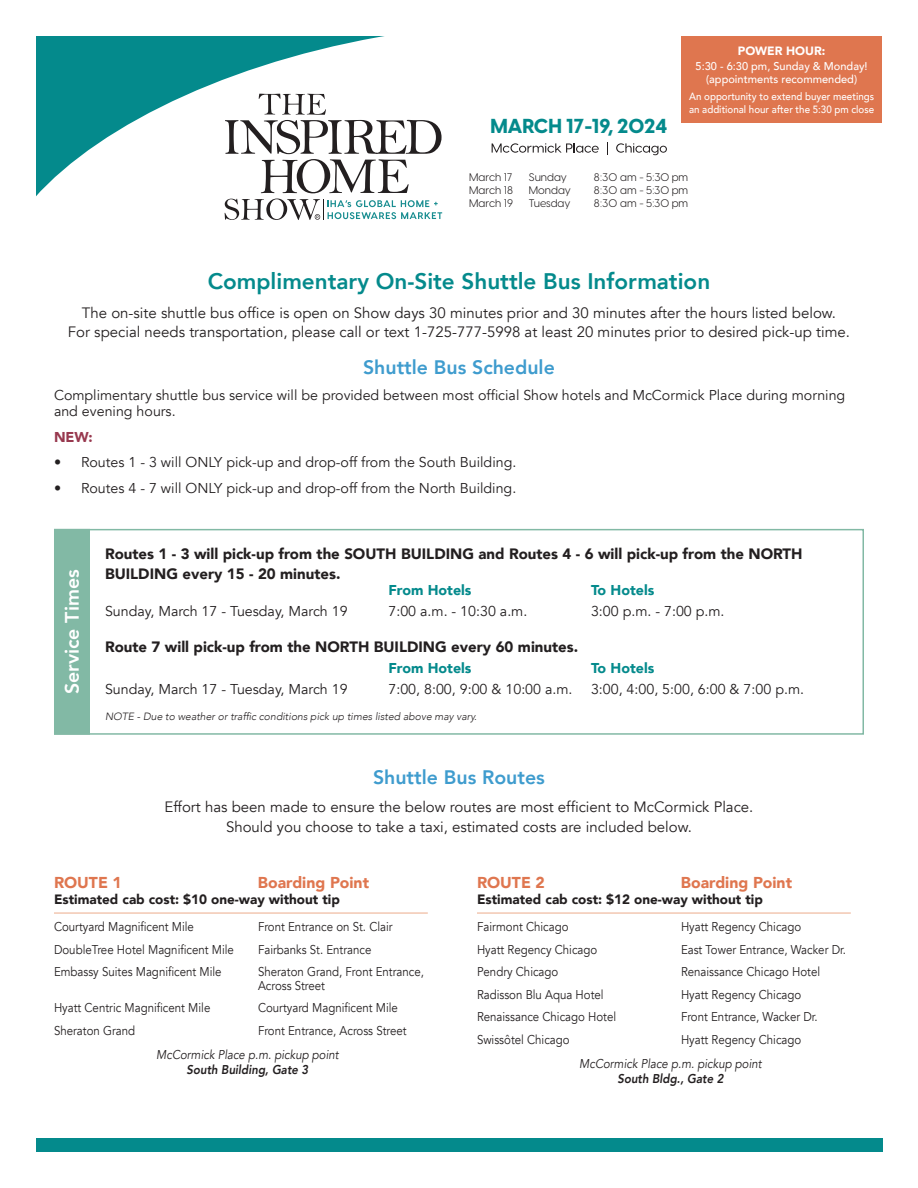
<style>
.page{position:relative;width:918px;height:1188px;background:#fff}
.page>*{position:absolute;margin:0;border:0;box-sizing:border-box;transform-origin:0 0}
.t1{font:800 22.5px "Avenir";color:#048a8c}
.t2{font:800 19.95px "Visby CF";color:#048a8c}
.t3{font:800 19.5px "Avenir";color:#3f9cce}
.t4{font:800 19.5px "Avenir";color:#fff}
.t5{font:900 15.75px "Avenir";color:#df764f}
.t6{font:15px/19.5px "Avenir";color:#231f20;text-align:center}
.t7{font:900 15px/19.5px "Avenir";color:#231f20}
.t8{font:14.25px/16.5px "Avenir";color:#231f20}
.t9{font:900 14.25px "Avenir";color:#048a8c}
.t10{font:900 14.25px "Avenir";color:#98394f}
.t11{font:900 13.5px "Avenir";color:#231f20}
.t12{font:12.75px/13.5px "Avenir";color:#231f20;scale:.9 1}
.t13{font:italic 12.75px "Avenir";color:#231f20;scale:.9 1}
.t14{font:italic 800 12.75px "Avenir";color:#231f20;scale:.9 1}
.t15{font:900 12px "Avenir";color:#fff}
.t16{font:500 11.25px/13px "Avenir";color:#fff;text-align:center}
.t17{font:10.95px "Visby CF";color:#231f20}
.t18{font:500 10.5px/13px "Avenir";color:#fff;scale:.93 1}
.t19{font:italic 300 10.5px "Avenir";color:#231f20}
</style>
<div class="page">
<svg style="left:36px;top:36px;width:349px;height:170px"></svg>
<div style="left:36px;top:1138px;width:846px;height:14px;background:#048a8c"></div>
<svg style="left:225px;top:94px;width:217px;height:99px"></svg>
<svg style="left:225px;top:199px;width:217px;height:21px"></svg>
<svg style="left:492px;top:143px;width:107px;height:10px"></svg>
<svg style="left:607px;top:142px;width:1px;height:13px"></svg>
<svg style="left:616px;top:143px;width:51px;height:12px"></svg>
<div style="left:681px;top:36px;width:201px;height:87px;background:#df764f"></div>
<hr style="left:54px;top:912px;width:374px;height:2px;background:#eeb598">
<hr style="left:477px;top:912px;width:374px;height:2px;background:#eeb598">
<div style="left:54px;top:529px;width:810px;height:206px;border:2px solid #82b9a5"></div>
<div style="left:55px;top:530px;width:34px;height:204px;background:#82b9a5"></div>
<div style="left:54px;top:529px;width:36px;height:206px;border:2px solid #82b9a5"></div>
<p class="t15" style="left:738px;top:44px;width:89px">POWER HOUR:</p>
<p class="t16" style="left:696px;top:61px;width:174px">5:30 - 6:30 pm, Sunday &amp; Monday! (appointments recommended)</p>
<p class="t18" style="left:689px;top:91px;width:200px">An opportunity to extend buyer meetings an additional hour after the 5:30 pm close</p>
<h2 class="t2" style="left:491px;top:117px;width:178px">MARCH 17-19, 2024</h2>
<p class="t17" style="left:469px;top:172px;width:45px">March 17</p>
<p class="t17" style="left:529px;top:172px;width:40px">Sunday</p>
<p class="t17" style="left:594px;top:172px;width:96px">8:30 am - 5:30 pm</p>
<p class="t17" style="left:469px;top:185px;width:45px">March 18</p>
<p class="t17" style="left:529px;top:185px;width:44px">Monday</p>
<p class="t17" style="left:594px;top:185px;width:96px">8:30 am - 5:30 pm</p>
<p class="t17" style="left:469px;top:198px;width:45px">March 19</p>
<p class="t17" style="left:529px;top:198px;width:43px">Tuesday</p>
<p class="t17" style="left:594px;top:198px;width:96px">8:30 am - 5:30 pm</p>
<h1 class="t1" style="left:208px;top:272px;width:504px">Complimentary On-Site Shuttle Bus Information</h1>
<p class="t6" style="left:68px;top:303px;width:784px">The on-site shuttle bus office is open on Show days 30 minutes prior and 30 minutes after the hours listed below.<br>For special needs transportation, please call or text 1-725-777-5998 at least 20 minutes prior to desired pick-up time.</p>
<h3 class="t3" style="left:363px;top:359px;width:193px">Shuttle Bus Schedule</h3>
<p class="t8" style="left:54px;top:387px;width:793px">Complimentary shuttle bus service will be provided between most official Show hotels and McCormick Place during morning and evening hours.</p>
<p class="t10" style="left:54px;top:430px;width:40px">NEW:</p>
<p class="t8" style="left:54px;top:455px;width:464px">• Routes 1 - 3 will ONLY pick-up and drop-off from the South Building.</p>
<p class="t8" style="left:54px;top:481px;width:464px">• Routes 4 - 7 will ONLY pick-up and drop-off from the North Building.</p>
<h3 class="t4" style="left:64px;top:694px;width:126px;rotate:-90deg">Service Times</h3>
<p class="t7" style="left:105px;top:545px;width:699px">Routes 1 - 3 will pick-up from the SOUTH BUILDING and Routes 4 - 6 will pick-up from the NORTH<br>BUILDING every 15 - 20 minutes.</p>
<p class="t9" style="left:389px;top:584px;width:85px">From Hotels</p>
<p class="t9" style="left:591px;top:584px;width:65px">To Hotels</p>
<p class="t8" style="left:105px;top:604px;width:244px">Sunday, March 17 - Tuesday, March 19</p>
<p class="t8" style="left:389px;top:604px;width:140px">7:00 a.m. - 10:30 a.m.</p>
<p class="t8" style="left:591px;top:604px;width:135px">3:00 p.m. - 7:00 p.m.</p>
<p class="t7" style="left:105px;top:638px;width:475px">Route 7 will pick-up from the NORTH BUILDING every 60 minutes.</p>
<p class="t9" style="left:389px;top:662px;width:85px">From Hotels</p>
<p class="t9" style="left:591px;top:662px;width:65px">To Hotels</p>
<p class="t8" style="left:105px;top:682px;width:244px">Sunday, March 17 - Tuesday, March 19</p>
<p class="t8" style="left:389px;top:682px;width:186px">7:00, 8:00, 9:00 &amp; 10:00 a.m.</p>
<p class="t8" style="left:591px;top:682px;width:215px">3:00, 4:00, 5:00, 6:00 &amp; 7:00 p.m.</p>
<p class="t19" style="left:105px;top:710px;width:374px">NOTE - Due to weather or traffic conditions pick up times listed above may vary.</p>
<h3 class="t3" style="left:373px;top:769px;width:173px">Shuttle Bus Routes</h3>
<p class="t6" style="left:165px;top:797px;width:590px">Effort has been made to ensure the below routes are most efficient to McCormick Place.<br>Should you choose to take a taxi, estimated costs are included below.</p>
<p class="t5" style="left:54px;top:875px;width:69px">ROUTE 1</p>
<p class="t5" style="left:258px;top:875px;width:113px">Boarding Point</p>
<p class="t11" style="left:54px;top:893px;width:287px">Estimated cab cost: $10 one-way without tip</p>
<p class="t12" style="left:54px;top:920px;width:157px">Courtyard Magnificent Mile</p>
<p class="t12" style="left:258px;top:920px;width:151px">Front Entrance on St. Clair</p>
<p class="t12" style="left:54px;top:943px;width:202px">DoubleTree Hotel Magnificent Mile</p>
<p class="t12" style="left:258px;top:943px;width:128px">Fairbanks St. Entrance</p>
<p class="t12" style="left:54px;top:965px;width:188px">Embassy Suites Magnificent Mile</p>
<p class="t12" style="left:258px;top:965px;width:186px">Sheraton Grand, Front Entrance,<br>Across Street</p>
<p class="t12" style="left:54px;top:1001px;width:175px">Hyatt Centric Magnificent Mile</p>
<p class="t12" style="left:258px;top:1001px;width:157px">Courtyard Magnificent Mile</p>
<p class="t12" style="left:54px;top:1025px;width:92px">Sheraton Grand</p>
<p class="t12" style="left:258px;top:1025px;width:167px">Front Entrance, Across Street</p>
<p class="t13" style="left:156px;top:1049px;width:204px">McCormick Place p.m. pickup point</p>
<p class="t14" style="left:187px;top:1064px;width:137px">South Building, Gate 3</p>
<p class="t5" style="left:477px;top:875px;width:69px">ROUTE 2</p>
<p class="t5" style="left:681px;top:875px;width:113px">Boarding Point</p>
<p class="t11" style="left:477px;top:893px;width:287px">Estimated cab cost: $12 one-way without tip</p>
<p class="t12" style="left:477px;top:921px;width:103px">Fairmont Chicago</p>
<p class="t12" style="left:681px;top:921px;width:135px">Hyatt Regency Chicago</p>
<p class="t12" style="left:477px;top:944px;width:135px">Hyatt Regency Chicago</p>
<p class="t12" style="left:681px;top:944px;width:185px">East Tower Entrance, Wacker Dr.</p>
<p class="t12" style="left:477px;top:966px;width:92px">Pendry Chicago</p>
<p class="t12" style="left:681px;top:966px;width:156px">Renaissance Chicago Hotel</p>
<p class="t12" style="left:477px;top:989px;width:142px">Radisson Blu Aqua Hotel</p>
<p class="t12" style="left:681px;top:989px;width:135px">Hyatt Regency Chicago</p>
<p class="t12" style="left:477px;top:1011px;width:156px">Renaissance Chicago Hotel</p>
<p class="t12" style="left:681px;top:1011px;width:154px">Front Entrance, Wacker Dr.</p>
<p class="t12" style="left:477px;top:1034px;width:104px">Swissôtel Chicago</p>
<p class="t12" style="left:681px;top:1034px;width:135px">Hyatt Regency Chicago</p>
<p class="t13" style="left:579px;top:1058px;width:204px">McCormick Place p.m. pickup point</p>
<p class="t14" style="left:617px;top:1073px;width:119px">South Bldg., Gate 2</p>
</div>
